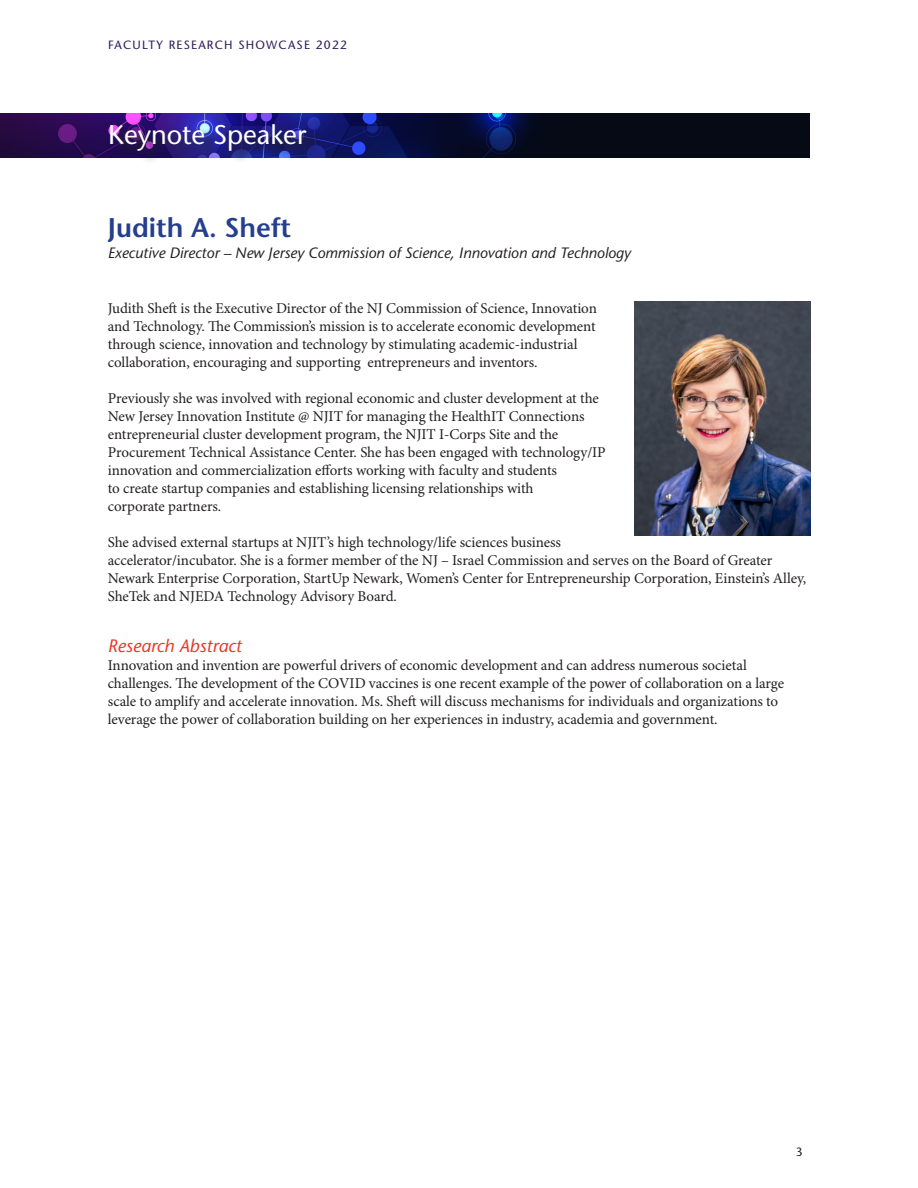
<style>
.page{position:relative;width:918px;height:1188px;background:#fff}
.page>*{position:absolute;margin:0;border:0;box-sizing:border-box;transform-origin:0 0}
.t1{font:500 27px "Stone Sans Std";color:#fff}
.t2{font:600 27px "Stone Sans Std";color:#253f8e}
.titles_B{font:italic 500 18px "Stone Sans Std";color:#ec3527}
.text_body_1{font:15px/18px "Minion Pro";letter-spacing:-.005em;color:#231f20}
.t3{font:italic 500 15px "Stone Sans Std";color:#231f20}
.t4{font:500 12px "Stone Sans Std";letter-spacing:.1em;color:#2f1f59}
.t5{font:500 12px "Stone Sans Std";color:#231f20}
</style>
<div class="page">
<img style="left:0;top:113px;width:810px;height:44px">
<svg style="left:112px;top:122px;width:212px;height:39px;background:#3a3085"></svg>
<img style="left:635px;top:302px;width:175px;height:234px">
<p class="t4" style="left:108px;top:38px;width:240px">FACULTY RESEARCH SHOWCASE 2022</p>
<p class="t1" style="left:108px;top:118px;width:200px">Keynote Speaker</p>
<p class="t2" style="left:108px;top:211px;width:185px">Judith A. Sheft</p>
<p class="t3" style="left:108px;top:244px;width:525px">Executive Director – New Jersey Commission of Science, Innovation and Technology</p>
<p class="text_body_1" style="left:108px;top:299px;width:491px">Judith Sheft is the Executive Director of the NJ Commission of Science, Innovation and Technology. The Commission’s mission is to accelerate economic development through science, innovation and technology by stimulating academic-industrial collaboration, encouraging and supporting entrepreneurs and inventors.</p>
<p class="text_body_1" style="left:108px;top:389px;width:499px">Previously she was involved with regional economic and cluster development at the New Jersey Innovation Institute @ NJIT for managing the HealthIT Connections entrepreneurial cluster development program, the NJIT I-Corps Site and the Procurement Technical Assistance Center. She has been engaged with technology/IP innovation and commercialization efforts working with faculty and students<br>to create startup companies and establishing licensing relationships with<br>corporate partners.</p>
<p class="text_body_1" style="left:108px;top:533px;width:700px">She advised external startups at NJIT’s high technology/life sciences business<br>accelerator/incubator. She is a former member of the NJ – Israel Commission and serves on the Board of Greater Newark Enterprise Corporation, StartUp Newark, Women’s Center for Entrepreneurship Corporation, Einstein’s Alley, SheTek and NJEDA Technology Advisory Board.</p>
<p class="titles_B" style="left:108px;top:635px;width:135px">Research Abstract</p>
<p class="text_body_1" style="left:108px;top:657px;width:678px">Innovation and invention are powerful drivers of economic development and can address numerous societal challenges. The development of the COVID vaccines is one recent example of the power of collaboration on a large scale to amplify and accelerate innovation. Ms. Sheft will discuss mechanisms for individuals and organizations to leverage the power of collaboration building on her experiences in industry, academia and government.</p>
<p class="t5" style="left:796px;top:1145px;width:8px">3</p>
</div>
